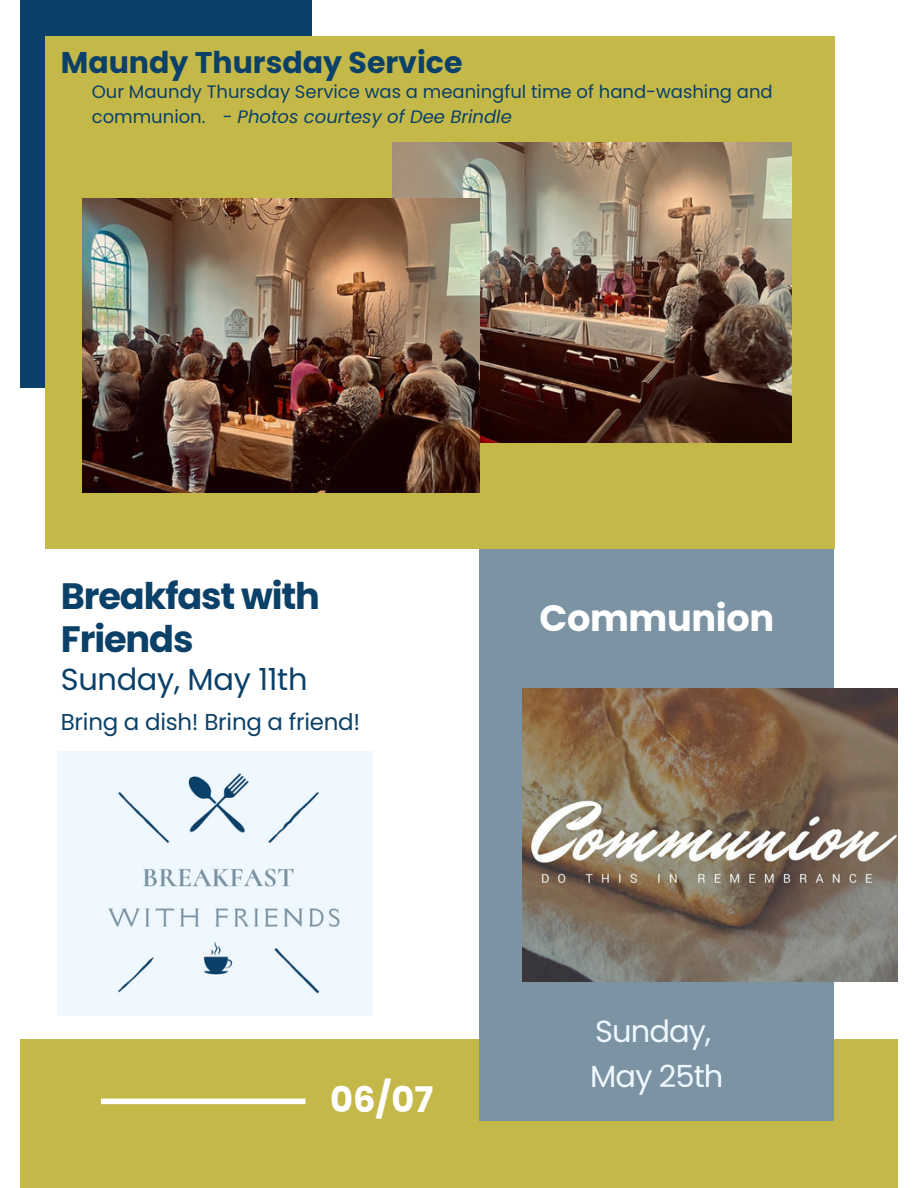
<style>
.page{position:relative;width:918px;height:1188px;background:#fff}
.page>*{position:absolute;margin:0;border:0;box-sizing:border-box;transform-origin:0 0}
.t1{font:700 36.75px/43.3px "Poppins";letter-spacing:-.03em;color:#0b4068}
.t2{font:700 36.75px "Poppins";letter-spacing:-.01em;color:#fff}
.t3{font:700 35.25px "Poppins";color:#fff}
.t4{font:30.45px "Poppins";letter-spacing:-.01em;color:#0b4068}
.t5{font:30.45px/45px "Poppins";letter-spacing:-.03em;color:#eff8ff}
.t6{font:700 30px "Poppins";color:#0b4068}
.t7{font:22.95px "Poppins";letter-spacing:-.01em;color:#0b4068}
.t8{font:18px/24.8px "Poppins";color:#0b4068}
.s1{font-style:italic}
</style>
<div class="page">
<div style="left:20px;top:0;width:292px;height:388px;background:#0b4068"></div>
<div style="left:45px;top:36px;width:789px;height:513px;background:#c4b849"></div>
<div style="left:20px;top:1039px;width:878px;height:149px;background:#c4b849"></div>
<div style="left:480px;top:549px;width:354px;height:572px;background:#7c93a4"></div>
<div style="left:101px;top:1099px;width:204px;height:5px;background:#fff"></div>
<img style="left:522px;top:688px;width:376px;height:294px">
<div style="left:58px;top:752px;width:315px;height:264px;background:#eff8ff"></div>
<img style="left:392px;top:143px;width:400px;height:299px">
<img style="left:83px;top:199px;width:397px;height:293px">
<h5 class="t6" style="left:61px;top:41px;width:403px">Maundy Thursday Service</h5>
<p class="t8" style="left:92px;top:79px;width:682px">Our Maundy Thursday Service was a meaningful time of hand-washing and communion. - <span class="s1">Photos courtesy of Dee Brindle</span></p>
<p class="t1" style="left:61px;top:574px;width:261px">Breakfast with<br>Friends</p>
<h2 class="t4" style="left:61px;top:658px;width:248px">Sunday, May 11th</h2>
<h2 class="t7" style="left:61px;top:706px;width:301px">Bring a dish! Bring a friend!</h2>
<p class="t2" style="left:539px;top:593px;width:236px">Communion</p>
<h4 class="t3" style="left:330px;top:1075px;width:105px">06/07</h4>
<h2 class="t5" style="left:590px;top:1009px;width:135px">Sunday,<br>May 25th</h2>
</div>
